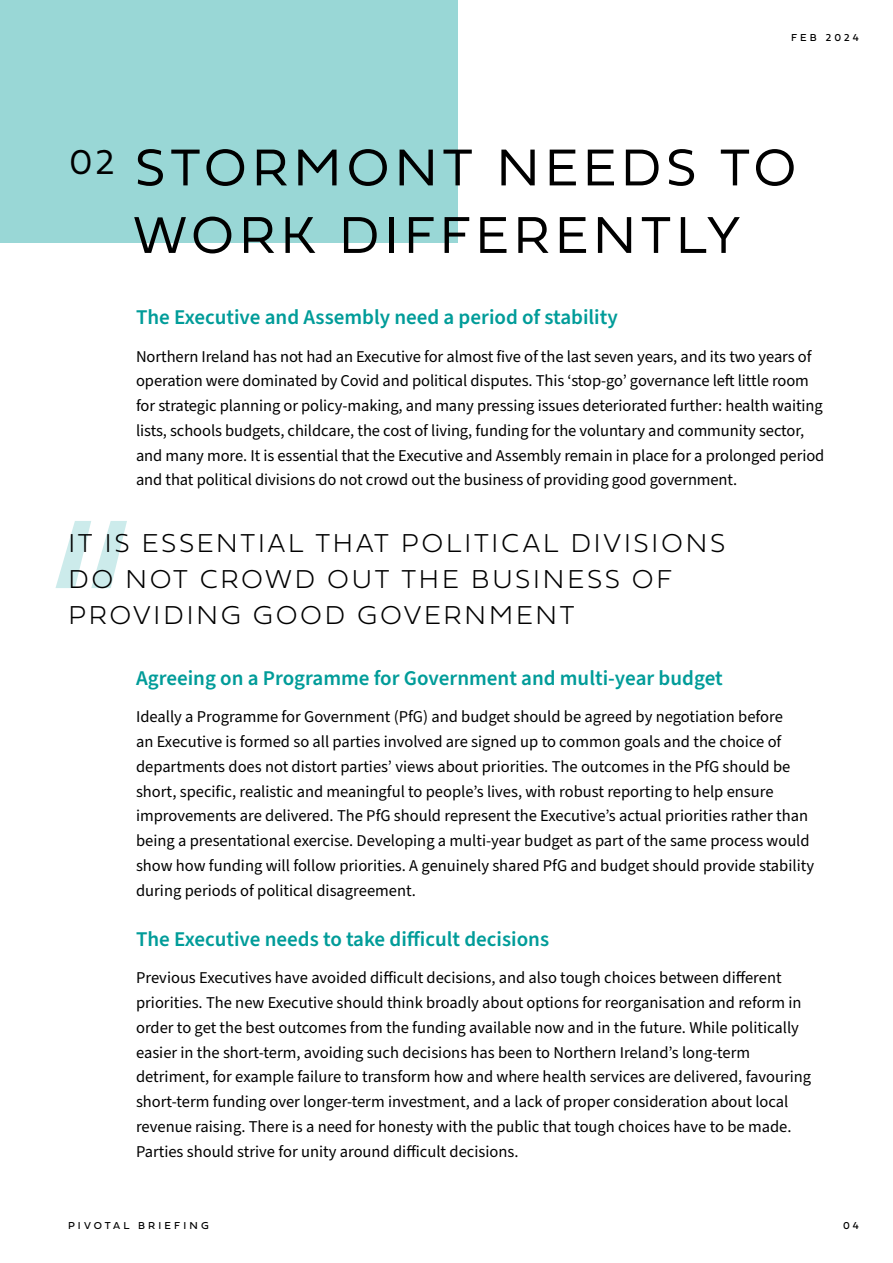
<style>
.page{position:relative;width:893px;height:1263px;background:#fff}
.page>*{position:absolute;margin:0;border:0;box-sizing:border-box;transform-origin:0 0}
.t1{font:54px/67.5px "Fieldwork Geo Light";letter-spacing:.085em;color:#000}
.t2{font:36px "Fieldwork Geo Light";color:#000}
.t3{font:100 27px/36px "Fieldwork Geo";letter-spacing:.09em;color:#000}
.t4{font:600 21px "Source Sans Pro";color:#009c99}
.t5{font:16.5px/24.8px "Source Sans Pro";color:#000}
.t6{font:10.5px "Fieldwork Geo Regular";letter-spacing:.3em;color:#000}
</style>
<div class="page">
<div style="left:0;top:0;width:458px;height:242px;background:#99d7d6"></div>
<svg style="left:55px;top:521px;width:72px;height:67px"></svg>
<p class="t6" style="left:791px;top:29px;width:69px">FEB 2024</p>
<h2 class="t2" style="left:69px;top:134px;width:47px">02</h2>
<h1 class="t1" style="left:133px;top:131px;width:665px">STORMONT NEEDS TO<br>WORK DIFFERENTLY</h1>
<p class="t4" style="left:136px;top:303px;width:483px">The Executive and Assembly need a period of stability</p>
<p class="t5" style="left:136px;top:344px;width:690px">Northern Ireland has not had an Executive for almost five of the last seven years, and its two years of operation were dominated by Covid and political disputes. This ‘stop-go’ governance left little room for strategic planning or policy-making, and many pressing issues deteriorated further: health waiting lists, schools budgets, childcare, the cost of living, funding for the voluntary and community sector, and many more. It is essential that the Executive and Assembly remain in place for a prolonged period and that political divisions do not crowd out the business of providing good government.</p>
<h3 class="t3" style="left:68px;top:523px;width:659px">IT IS ESSENTIAL THAT POLITICAL DIVISIONS<br>DO NOT CROWD OUT THE BUSINESS OF<br>PROVIDING GOOD GOVERNMENT</h3>
<p class="t4" style="left:136px;top:664px;width:588px">Agreeing on a Programme for Government and multi-year budget</p>
<p class="t5" style="left:136px;top:705px;width:679px">Ideally a Programme for Government (PfG) and budget should be agreed by negotiation before<br>an Executive is formed so all parties involved are signed up to common goals and the choice of departments does not distort parties’ views about priorities. The outcomes in the PfG should be short, specific, realistic and meaningful to people’s lives, with robust reporting to help ensure improvements are delivered. The PfG should represent the Executive’s actual priorities rather than being a presentational exercise. Developing a multi-year budget as part of the same process would show how funding will follow priorities. A genuinely shared PfG and budget should provide stability during periods of political disagreement.</p>
<p class="t4" style="left:136px;top:925px;width:415px">The Executive needs to take difficult decisions</p>
<p class="t5" style="left:136px;top:966px;width:677px">Previous Executives have avoided difficult decisions, and also tough choices between different priorities. The new Executive should think broadly about options for reorganisation and reform in order to get the best outcomes from the funding available now and in the future. While politically easier in the short-term, avoiding such decisions has been to Northern Ireland’s long-term detriment, for example failure to transform how and where health services are delivered, favouring short-term funding over longer-term investment, and a lack of proper consideration about local revenue raising. There is a need for honesty with the public that tough choices have to be made.<br>Parties should strive for unity around difficult decisions.</p>
<p class="t6" style="left:68px;top:1217px;width:142px">PIVOTAL BRIEFING</p>
<p class="t6" style="left:843px;top:1217px;width:17px">0 4</p>
</div>
